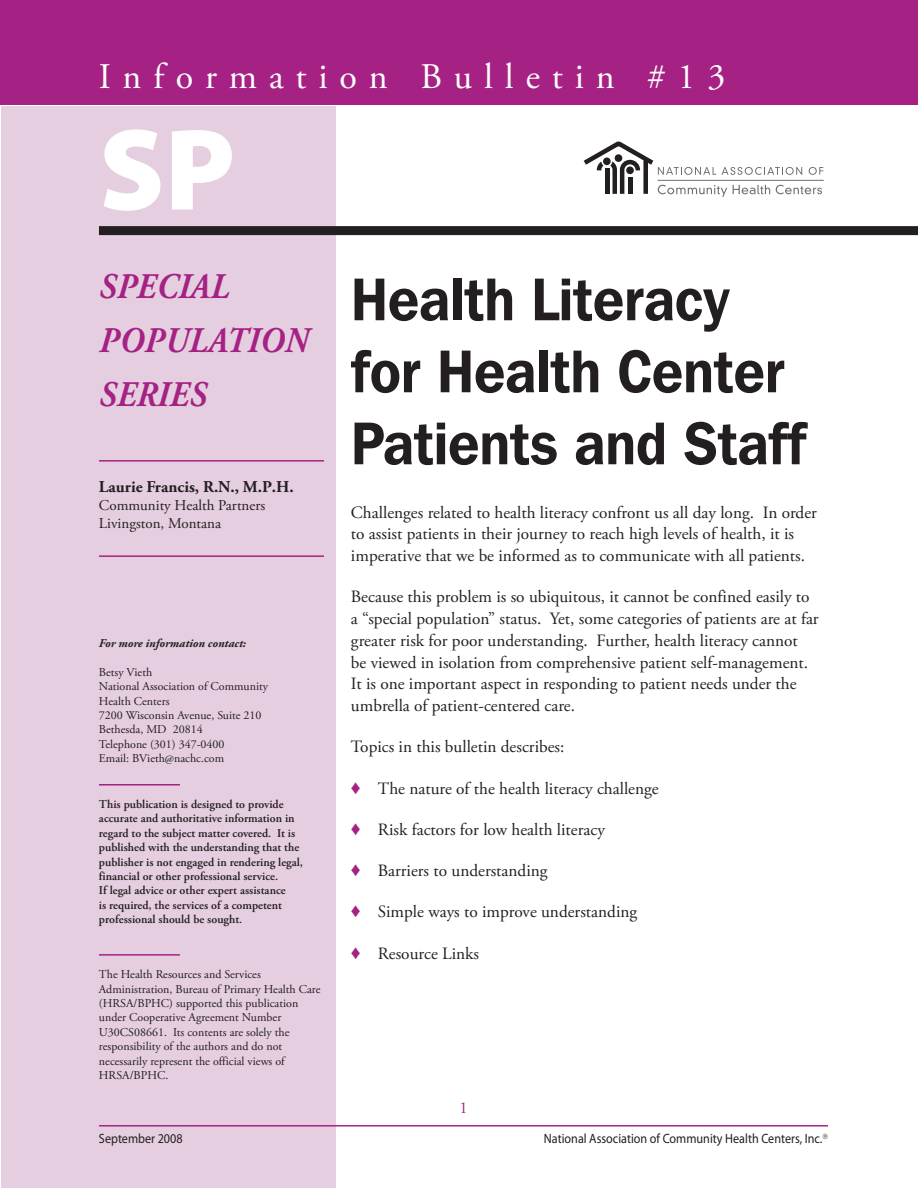
<style>
.page{position:relative;width:918px;height:1188px;background:#fff}
.page>*{position:absolute;margin:0;border:0;box-sizing:border-box;transform-origin:0 0}
.t1{font:900 117px "Myriad Pro";color:#fff}
.t2{font:600 60px/72px "Franklin Gothic IT Cby BT";color:#231f20;scale:.9 1}
.t3{font:italic 700 36px/54px "Adobe Garamond Pro";letter-spacing:.015em;color:#a52284;scale:.9 1}
.t4{font:36px "Adobe Garamond Pro";letter-spacing:.33em;color:#fff}
.t5{font:17.25px/21.8px "Adobe Garamond Pro";color:#231f20}
.t6{font:700 16.5px "Adobe Garamond Pro";color:#231f20}
.t7{font:16.5px "Adobe Garamond Pro";color:#a52284}
.t8{font:15px/18px "Adobe Garamond Pro";color:#231f20}
.t9{font:13.5px "Myriad Pro";color:#231f20;scale:.9 1}
.t10{font:12px/14.4px "Adobe Garamond Pro";color:#231f20}
.t11{font:600 12px/14.4px "Adobe Garamond Pro";color:#231f20}
.t12{font:italic 700 12px "Adobe Garamond Pro";letter-spacing:-.02em;color:#231f20}
.s1{color:#a52284}
</style>
<div class="page">
<div style="left:1px;top:106px;width:334px;height:1082px;background:#e5cee0"></div>
<div style="left:1px;top:0;width:917px;height:105px;background:#a52284"></div>
<div style="left:99px;top:226px;width:819px;height:9px;background:#231f20"></div>
<hr style="left:99px;top:460px;width:225px;height:2px;background:#a52284">
<hr style="left:99px;top:555px;width:225px;height:2px;background:#a52284">
<svg style="left:584px;top:142px;width:239px;height:55px"></svg>
<hr style="left:657px;top:180px;width:167px;height:1px;background:#6c6d70">
<hr style="left:99px;top:784px;width:81px;height:1px;background:#a52284">
<hr style="left:99px;top:954px;width:81px;height:2px;background:#a52284">
<hr style="left:99px;top:1125px;width:729px;height:1px;background:#a52284">
<h3 class="t4" style="left:99px;top:55px;width:628px">Information Bulletin #13</h3>
<h1 class="t1" style="left:99px;top:92px;width:138px">SP</h1>
<h3 class="t3" style="left:99px;top:260px;width:234px">Special<br>Population<br>Series</h3>
<p class="t6" style="left:99px;top:477px;width:196px">Laurie Francis, R.N., M.P.H.</p>
<p class="t8" style="left:99px;top:497px;width:168px">Community Health Partners<br>Livingston, Montana</p>
<p class="t12" style="left:99px;top:636px;width:149px">For more information contact:</p>
<p class="t10" style="left:99px;top:665px;width:171px">Betsy Vieth<br>National Association of Community<br>Health Centers<br>7200 Wisconsin Avenue, Suite 210<br>Bethesda, MD 20814<br>Telephone (301) 347-0400<br>Email: BVieth@nachc.com</p>
<p class="t11" style="left:99px;top:797px;width:206px">This publication is designed to provide accurate and authoritative information in regard to the subject matter covered. It is published with the understanding that the publisher is not engaged in rendering legal, financial or other professional service.<br>If legal advice or other expert assistance<br>is required, the services of a competent professional should be sought.</p>
<p class="t10" style="left:99px;top:967px;width:223px">The Health Resources and Services Administration, Bureau of Primary Health Care (HRSA/BPHC) supported this publication under Cooperative Agreement Number U30CS08661. Its contents are solely the responsibility of the authors and do not necessarily represent the official views of HRSA/BPHC.</p>
<h2 class="t2" style="left:351px;top:262px;width:507px">Health Literacy for Health Center<br>Patients and Staff</h2>
<p class="t5" style="left:351px;top:502px;width:467px">Challenges related to health literacy confront us all day long. In order to assist patients in their journey to reach high levels of health, it is imperative that we be informed as to communicate with all patients.</p>
<p class="t5" style="left:351px;top:587px;width:469px">Because this problem is so ubiquitous, it cannot be confined easily to a “special population” status. Yet, some categories of patients are at far greater risk for poor understanding. Further, health literacy cannot<br>be viewed in isolation from comprehensive patient self-management.<br>It is one important aspect in responding to patient needs under the umbrella of patient-centered care.</p>
<p class="t5" style="left:351px;top:737px;width:215px">Topics in this bulletin describes:</p>
<p class="t5" style="left:351px;top:778px;width:309px"><span class="s1">♦</span> The nature of the health literacy challenge</p>
<p class="t5" style="left:351px;top:819px;width:255px"><span class="s1">♦</span> Risk factors for low health literacy</p>
<p class="t5" style="left:351px;top:860px;width:198px"><span class="s1">♦</span> Barriers to understanding</p>
<p class="t5" style="left:351px;top:902px;width:288px"><span class="s1">♦</span> Simple ways to improve understanding</p>
<p class="t5" style="left:351px;top:943px;width:130px"><span class="s1">♦</span> Resource Links</p>
<p class="t7" style="left:459px;top:1097px;width:10px">1</p>
<p class="t9" style="left:99px;top:1130px;width:95px">September 2008</p>
<p class="t9" style="left:544px;top:1130px;width:317px">National Association of Community Health Centers, Inc.➔</p>
</div>
